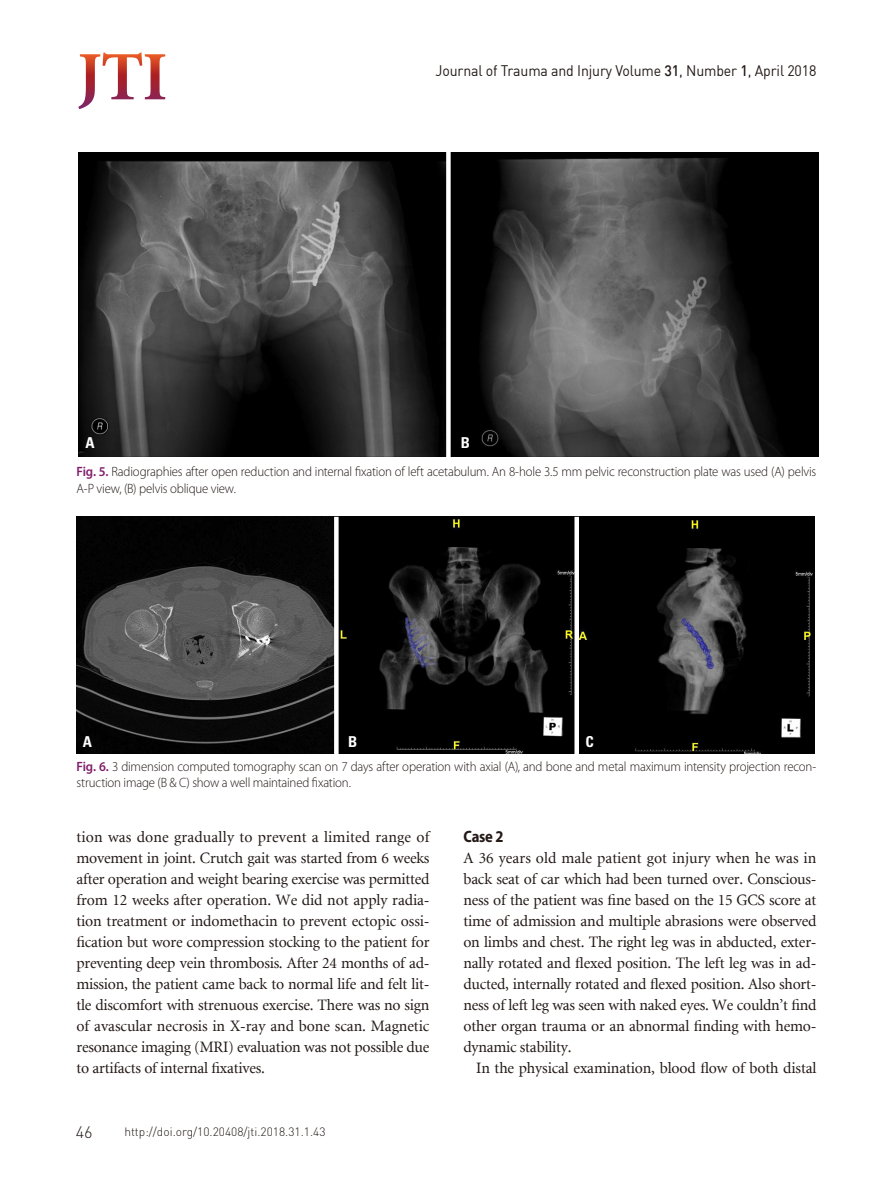
<style>
.page{position:relative;width:893px;height:1191px;background:#fff}
.page>*{position:absolute;margin:0;border:0;box-sizing:border-box;transform-origin:0 0}
.제목2{font:700 semi-condensed 16.5px "Myriad Pro";color:#231916;scale:.95 1}
.t1{font:300 16.5px "DIN Pro";color:#231916}
.들여쓰기본문{font:15.75px/21px "Minion LT";letter-spacing:-.01em;color:#231916;text-align:justify}
.제목밑본문{font:15.75px/21px "Minion LT";letter-spacing:-.01em;color:#231916;text-align:justify}
.t2{font:15px "DIN";letter-spacing:-.01em;color:#231916;scale:.94 1}
.t3{font:700 condensed 15px "Univers LT Std";color:#fff}
.그림설명{font:300 13.5px/16.2px "Myriad Pro";letter-spacing:-.015em;color:#231916;scale:.95 1}
.t4{font:300 12px "DIN Pro";color:#231916}
.s1{font-weight:500}
.s2{font-weight:600;color:#801e6c}
</style>
<div class="page">
<svg style="left:78px;top:53px;width:87px;height:56px"></svg>
<img style="left:78px;top:152px;width:741px;height:304px">
<div style="left:446px;top:149px;width:5px;height:310px;background:#fff"></div>
<img style="left:77px;top:517px;width:738px;height:236px">
<div style="left:334px;top:517px;width:5px;height:239px;background:#fff"></div>
<div style="left:574px;top:517px;width:5px;height:239px;background:#fff"></div>
<p class="t2" style="left:435px;top:61px;width:407px">Journal of Trauma and Injury Volume <span class="s1">31</span>, Number <span class="s1">1</span>, April 2018</p>
<p class="t3" style="left:86px;top:433px;width:11px">A</p>
<p class="t3" style="left:461px;top:433px;width:11px">B</p>
<p class="그림설명" style="left:77px;top:464px;width:780px"><span class="s2">Fig. 5.</span> Radiographies after open reduction and internal fixation of left acetabulum. An 8-hole 3.5 mm pelvic reconstruction plate was used (A) pelvis<br>A-P view, (B) pelvis oblique view.</p>
<p class="t3" style="left:83px;top:732px;width:11px">A</p>
<p class="t3" style="left:348px;top:732px;width:11px">B</p>
<p class="t3" style="left:585px;top:732px;width:10px">C</p>
<p class="그림설명" style="left:77px;top:758px;width:780px"><span class="s2">Fig. 6.</span> 3 dimension computed tomography scan on 7 days after operation with axial (A), and bone and metal maximum intensity projection recon&shy;struction image (B &amp; C) show a well maintained fixation.</p>
<p class="들여쓰기본문" style="left:76px;top:827px;width:355px">tion was done gradually to prevent a limited range of movement in joint. Crutch gait was started from 6 weeks after operation and weight bearing exercise was permitted from 12 weeks after operation. We did not apply radia&shy;tion treatment or indomethacin to prevent ectopic ossi&shy;fication but wore compression stocking to the patient for preventing deep vein thrombosis. After 24 months of ad&shy;mission, the patient came back to normal life and felt lit&shy;tle discomfort with strenuous exercise. There was no sign of avascular necrosis in X-ray and bone scan. Magnetic resonance imaging (MRI) evaluation was not possible due to artifacts of internal fixatives.</p>
<p class="제목2" style="left:463px;top:825px;width:44px">Case 2</p>
<p class="제목밑본문" style="left:463px;top:848px;width:355px">A 36 years old male patient got injury when he was in back seat of car which had been turned over. Conscious&shy;ness of the patient was fine based on the 15 GCS score at time of admission and multiple abrasions were observed on limbs and chest. The right leg was in abducted, exter&shy;nally rotated and flexed position. The left leg was in ad&shy;ducted, internally rotated and flexed position. Also short&shy;ness of left leg was seen with naked eyes. We couldn’t find other organ trauma or an abnormal finding with hemo&shy;dynamic stability.</p>
<p class="들여쓰기본문" style="left:476px;top:1058px;width:342px">In the physical examination, blood flow of both distal</p>
<p class="t1" style="left:76px;top:1120px;width:18px">46</p>
<p class="t4" style="left:124px;top:1123px;width:203px">http://doi.org/10.20408/jti.2018.31.1.43</p>
</div>
